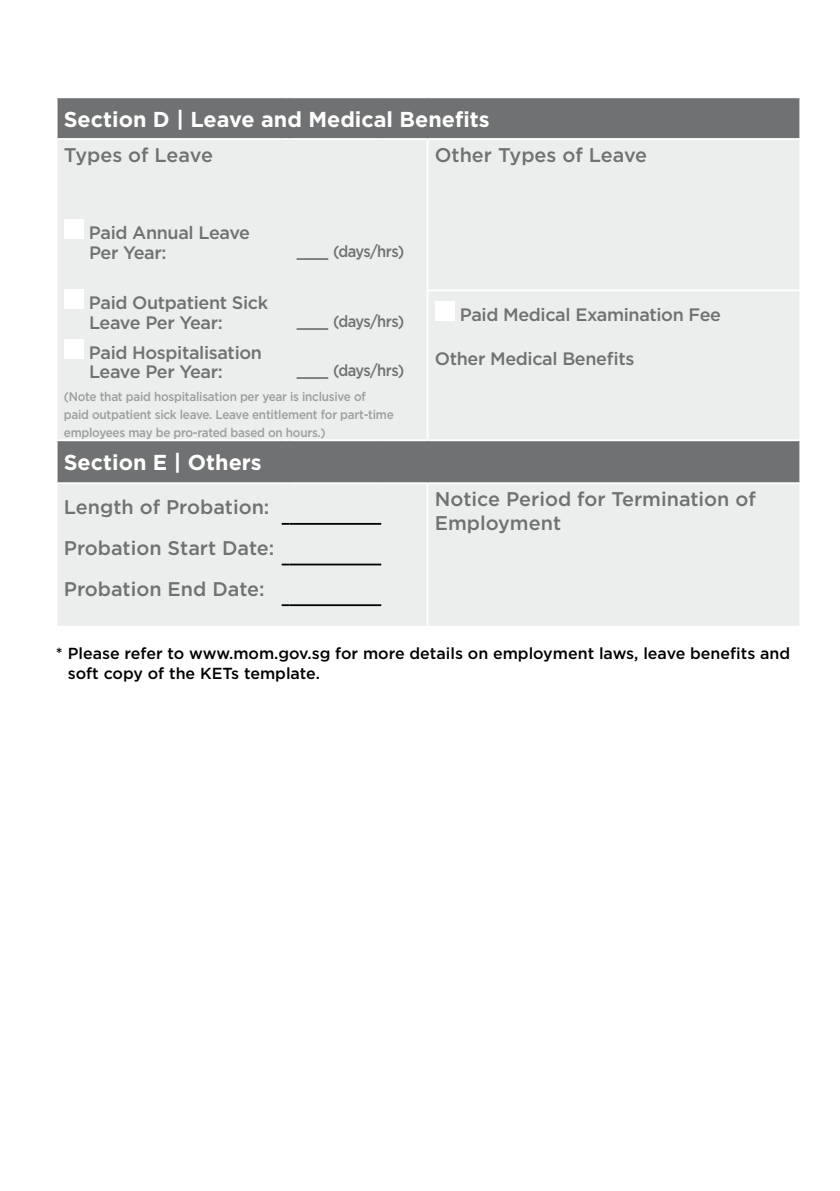
<style>
.page{position:relative;width:840px;height:1191px;background:#fff}
.page>*{position:absolute;margin:0;border:0;box-sizing:border-box;transform-origin:0 0}
.t1{font:700 21.6px "Gotham";color:#fff}
.t2{font:500 19.8px/23.8px "Gotham";color:#707172}
.t3{font:500 18px/19.8px "Gotham";letter-spacing:-.02em;color:#707172}
.t4{font:500 16.2px "Gotham";letter-spacing:-.04em;color:#707172;scale:.91 1}
.t5{font:500 16px/19.2px "Gotham";color:#000}
.t6{font:500 12.6px/18px "Gotham";letter-spacing:-.02em;color:#9c9e9f;scale:.93 1}
.s1{font-size:18px}
</style>
<div class="page">
<div style="left:57px;top:98px;width:742px;height:40px;background:#707172"></div>
<svg style="left:57px;top:140px;width:742px;height:486px;background:#e1e2e2"></svg>
<hr style="left:426px;top:140px;width:2px;height:69px;background:#fff">
<hr style="left:426px;top:209px;width:2px;height:80px;background:#fff">
<hr style="left:426px;top:289px;width:374px;height:2px;background:#fff">
<hr style="left:426px;top:291px;width:2px;height:91px;background:#fff">
<hr style="left:426px;top:382px;width:2px;height:57px;background:#fff">
<hr style="left:56px;top:439px;width:225px;height:2px;background:#fff">
<svg style="left:281px;top:439px;width:8px;height:2px"></svg>
<hr style="left:289px;top:439px;width:92px;height:2px;background:#fff">
<hr style="left:381px;top:439px;width:46px;height:2px;background:#fff">
<hr style="left:427px;top:439px;width:373px;height:2px;background:#fff">
<hr style="left:56px;top:482px;width:225px;height:2px;background:#fff">
<svg style="left:281px;top:482px;width:8px;height:2px"></svg>
<hr style="left:289px;top:482px;width:92px;height:2px;background:#fff">
<hr style="left:381px;top:482px;width:46px;height:2px;background:#fff">
<hr style="left:427px;top:482px;width:373px;height:2px;background:#fff">
<hr style="left:426px;top:484px;width:2px;height:40px;background:#fff">
<hr style="left:426px;top:524px;width:2px;height:40px;background:#fff">
<hr style="left:426px;top:564px;width:2px;height:41px;background:#fff">
<hr style="left:426px;top:605px;width:2px;height:21px;background:#fff">
<svg style="left:281px;top:523px;width:8px;height:2px"></svg>
<hr style="left:289px;top:523px;width:92px;height:2px;background:#000">
<svg style="left:281px;top:563px;width:8px;height:2px"></svg>
<hr style="left:289px;top:563px;width:92px;height:2px;background:#000">
<svg style="left:281px;top:604px;width:8px;height:2px"></svg>
<hr style="left:289px;top:604px;width:92px;height:2px;background:#000">
<div style="left:64px;top:219px;width:20px;height:20px;background:#fff"></div>
<div style="left:64px;top:289px;width:20px;height:20px;background:#fff"></div>
<div style="left:64px;top:339px;width:20px;height:19px;background:#fff"></div>
<div style="left:434px;top:301px;width:20px;height:20px;background:#fff"></div>
<h1 class="t1" style="left:64px;top:105px;width:427px">Section D | Leave and Medical Benefits</h1>
<h2 class="t2" style="left:64px;top:143px;width:150px">Types of Leave</h2>
<h2 class="t2" style="left:434px;top:143px;width:214px">Other Types of Leave</h2>
<h3 class="t3" style="left:89px;top:223px;width:162px">Paid Annual Leave<br>Per Year:</h3>
<h3 class="t3" style="left:89px;top:292px;width:181px">Paid Outpatient Sick<br>Leave Per Year:</h3>
<h3 class="t3" style="left:89px;top:342px;width:174px">Paid Hospitalisation<br>Leave Per Year:</h3>
<p class="t4" style="left:296px;top:240px;width:120px"><span class="s1">___</span> (days/hrs)</p>
<p class="t4" style="left:296px;top:311px;width:120px"><span class="s1">___</span> (days/hrs)</p>
<p class="t4" style="left:296px;top:359px;width:120px"><span class="s1">___</span> (days/hrs)</p>
<h3 class="t3" style="left:459px;top:304px;width:262px">Paid Medical Examination Fee</h3>
<h3 class="t3" style="left:434px;top:348px;width:201px">Other Medical Benefits</h3>
<p class="t6" style="left:64px;top:387px;width:356px">(Note that paid hospitalisation per year is inclusive of paid outpatient sick leave. Leave entitlement for part-time employees may be pro-rated based on hours.)</p>
<h1 class="t1" style="left:64px;top:448px;width:199px">Section E | Others</h1>
<h2 class="t2" style="left:64px;top:495px;width:207px">Length of Probation:</h2>
<h2 class="t2" style="left:434px;top:487px;width:322px">Notice Period for Termination of<br>Employment</h2>
<h2 class="t2" style="left:64px;top:527px;width:212px;line-height:40.6px">Probation Start Date:<br>Probation End Date:</h2>
<p class="t5" style="left:68px;top:644px;width:723px;text-indent:-12px">* Please refer to www.mom.gov.sg for more details on employment laws, leave benefits and soft copy of the KETs template.</p>
</div>
